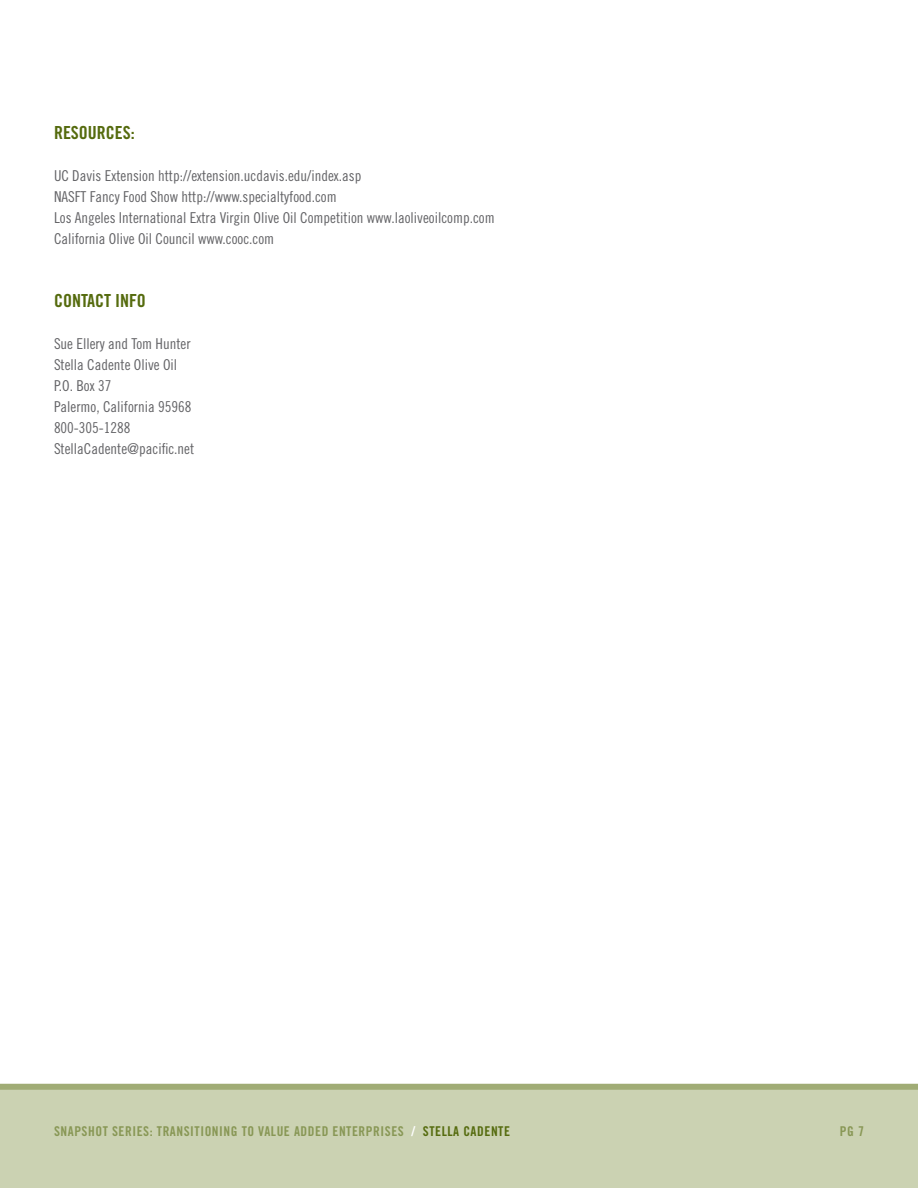
<style>
.page{position:relative;width:918px;height:1188px;background:#fff}
.page>*{position:absolute;margin:0;border:0;box-sizing:border-box;transform-origin:0 0}
.heading{font:18px "Trade Gothic LT Pro Bd Cn 20";color:#556b0e}
.body_text{font:15px "Trade Gothic LT Pro Cn 18";color:#636366}
.cream_head{font:13.5px "Trade Gothic LT Pro Bd Cn 20";letter-spacing:.04em;color:#889755}
.s1{color:#fff}
.s2{color:#556b0e}
</style>
<div class="page">
<div style="left:0;top:1087px;width:918px;height:101px;background:#cbd2b2"></div>
<div style="left:0;top:1084px;width:918px;height:6px;background:#a0ac75"></div>
<p class="heading" style="left:54px;top:121px;width:82px">RESOURCES:</p>
<p class="body_text" style="left:54px;top:167px;width:309px">UC Davis Extension http://extension.ucdavis.edu/index.asp</p>
<p class="body_text" style="left:54px;top:188px;width:284px">NASFT Fancy Food Show http://www.specialtyfood.com</p>
<p class="body_text" style="left:54px;top:209px;width:442px">Los Angeles International Extra Virgin Olive Oil Competition www.laoliveoilcomp.com</p>
<p class="body_text" style="left:54px;top:230px;width:222px">California Olive Oil Council www.cooc.com</p>
<p class="heading" style="left:54px;top:289px;width:93px">CONTACT INFO</p>
<p class="body_text" style="left:54px;top:335px;width:138px">Sue Ellery and Tom Hunter</p>
<p class="body_text" style="left:54px;top:356px;width:125px">Stella Cadente Olive Oil</p>
<p class="body_text" style="left:54px;top:377px;width:59px">P.O. Box 37</p>
<p class="body_text" style="left:54px;top:398px;width:139px">Palermo, California 95968</p>
<p class="body_text" style="left:54px;top:419px;width:78px">800-305-1288</p>
<p class="body_text" style="left:54px;top:440px;width:142px">StellaCadente@pacific.net</p>
<p class="cream_head" style="left:54px;top:1123px;width:458px">SNAPSHOT SERIES: TRANSITIONING TO VALUE ADDED ENTERPRISES <span class="s1">/</span> <span class="s2">STELLA CADENTE</span></p>
<p class="cream_head" style="left:840px;top:1123px;width:26px">PG 7</p>
</div>
